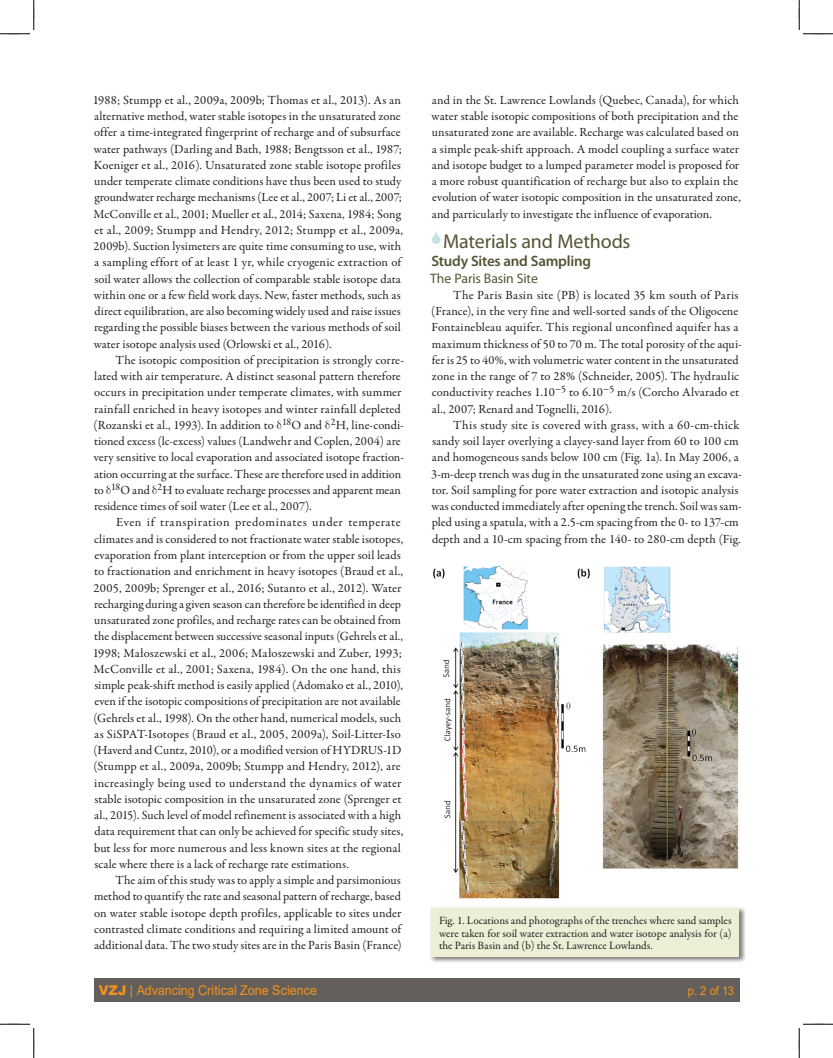
<style>
.page{position:relative;width:833px;height:1058px;background:#fff}
.page>*{position:absolute;margin:0;border:0;box-sizing:border-box;transform-origin:0 0}
.t1{font:20px "Myriad Pro";letter-spacing:-.01em;color:#555433}
.t2{font:600 15px "Myriad Pro";letter-spacing:-.015em;color:#555433}
.t3{font:13.75px "Myriad Pro";letter-spacing:-.005em;color:#555433}
.t4{font:13.5px "Arial";color:#f6901e;scale:.93 1}
.t5{font:12.5px/16.2px "Garamond Premr Pro";letter-spacing:.005em;color:#231f20}
.t6{font:12.12px "Arial";color:#f6901e;scale:.93 1}
.t7{font:11.25px/12.5px "Garamond Premr Pro";color:#231f20;text-align:justify}
.s1{font-weight:900}
</style>
<div class="page">
<div style="left:94px;top:978px;width:645px;height:24px;background:#63605b"></div>
<img style="left:430px;top:907px;width:315px;height:55px">
<div style="left:431px;top:908px;width:308px;height:48px;background:#eceed5"></div>
<img style="left:433px;top:566px;width:306px;height:333px">
<svg style="left:0;top:0;width:35px;height:35px"></svg>
<svg style="left:0;top:1023px;width:35px;height:35px"></svg>
<svg style="left:798px;top:0;width:34px;height:35px"></svg>
<svg style="left:798px;top:1023px;width:34px;height:35px"></svg>
<p class="t5" style="left:93px;top:92px;width:312px">1988; Stumpp et al., 2009a, 2009b; Thomas et al., 2013). As an alternative method, water stable isotopes in the unsaturated zone offer a time-integrated fingerprint of recharge and of subsurface water pathways (Darling and Bath, 1988; Bengtsson et al., 1987; Koeniger et al., 2016). Unsaturated zone stable isotope profiles under temperate climate conditions have thus been used to study groundwater recharge mechanisms (Lee et al., 2007; Li et al., 2007; McConville et al., 2001; Mueller et al., 2014; Saxena, 1984; Song et al., 2009; Stumpp and Hendry, 2012; Stumpp et al., 2009a, 2009b). Suction lysimeters are quite time consuming to use, with a sampling effort of at least 1 yr, while cryogenic extraction of soil water allows the collection of comparable stable isotope data within one or a few field work days. New, faster methods, such as direct equilibration, are also becoming widely used and raise issues regarding the possible biases between the various methods of soil water isotope analysis used (Orlowski et al., 2016).</p>
<p class="t5" style="left:93px;top:352px;width:312px;text-indent:22px">The isotopic composition of precipitation is strongly corre&shy;lated with air temperature. A distinct seasonal pattern therefore occurs in precipitation under temperate climates, with summer rainfall enriched in heavy isotopes and winter rainfall depleted (Rozanski et al., 1993). In addition to <sup>18</sup>O and <sup>2</sup>H, line-condi&shy;tioned excess (lc-excess) values (Landwehr and Coplen, 2004) are very sensitive to local evaporation and associated isotope fraction&shy;ation occurring at the surface. These are therefore used in addition to <sup>18</sup>O and <sup>2</sup>H to evaluate recharge processes and apparent mean residence times of soil water (Lee et al., 2007).</p>
<p class="t5" style="left:93px;top:514px;width:312px;text-indent:24px">Even if transpiration predominates under temperate climates and is considered to not fractionate water stable isotopes, evaporation from plant interception or from the upper soil leads to fractionation and enrichment in heavy isotopes (Braud et al., 2005, 2009b; Sprenger et al., 2016; Sutanto et al., 2012). Water recharging during a given season can therefore be identified in deep unsaturated zone profiles, and recharge rates can be obtained from the displacement between successive seasonal inputs (Gehrels et al., 1998; Małoszewski et al., 2006; Małoszewski and Zuber, 1993; McConville et al., 2001; Saxena, 1984). On the one hand, this simple peak-shift method is easily applied (Adomako et al., 2010), even if the isotopic compositions of precipitation are not available (Gehrels et al., 1998). On the other hand, numerical models, such as SiSPAT-Isotopes (Braud et al., 2005, 2009a), Soil-Litter-Iso (Haverd and Cuntz, 2010), or a modified version of HYDRUS-1D (Stumpp et al., 2009a, 2009b; Stumpp and Hendry, 2012), are increasingly being used to understand the dynamics of water stable isotopic composition in the unsaturated zone (Sprenger et al., 2015). Such level of model refinement is associated with a high data requirement that can only be achieved for specific study sites, but less for more numerous and less known sites at the regional scale where there is a lack of recharge rate estimations.</p>
<p class="t5" style="left:94px;top:872px;width:309px;text-align:justify;text-indent:21px">The aim of this study was to apply a simple and parsimonious method to quantify the rate and seasonal pattern of recharge, based on water stable isotope depth profiles, applicable to sites under contrasted climate conditions and requiring a limited amount of additional data. The two study sites are in the Paris Basin (France)</p>
<p class="t5" style="left:431px;top:92px;width:311px">and in the St. Lawrence Lowlands (Quebec, Canada), for which water stable isotopic compositions of both precipitation and the unsaturated zone are available. Recharge was calculated based on a simple peak-shift approach. A model coupling a surface water and isotope budget to a lumped parameter model is proposed for a more robust quantification of recharge but also to explain the evolution of water isotopic composition in the unsaturated zone, and particularly to investigate the influence of evaporation.</p>
<h1 class="t1" style="left:443px;top:228px;width:189px">Materials and Methods</h1>
<p class="t2" style="left:431px;top:252px;width:161px">Study Sites and Sampling</p>
<p class="t3" style="left:430px;top:269px;width:109px">The Paris Basin Site</p>
<p class="t5" style="left:431px;top:287px;width:312px;text-indent:22px">The Paris Basin site (PB) is located 35 km south of Paris (France), in the very fine and well-sorted sands of the Oligocene Fontainebleau aquifer. This regional unconfined aquifer has a maximum thickness of 50 to 70 m. The total porosity of the aqui&shy;fer is 25 to 40%, with volumetric water content in the unsaturated zone in the range of 7 to 28% (Schneider, 2005). The hydraulic conductivity reaches 1.10<sup>−5</sup> to 6.10<sup>−5</sup> m/s (Corcho Alvarado et al., 2007; Renard and Tognelli, 2016).</p>
<p class="t5" style="left:431px;top:417px;width:312px;text-indent:22px">This study site is covered with grass, with a 60-cm-thick sandy soil layer overlying a clayey-sand layer from 60 to 100 cm and homogeneous sands below 100 cm (Fig. 1a). In May 2006, a 3-m-deep trench was dug in the unsaturated zone using an excava&shy;tor. Soil sampling for pore water extraction and isotopic analysis was conducted immediately after opening the trench. Soil was sam&shy;pled using a spatula, with a 2.5-cm spacing from the 0- to 137-cm depth and a 10-cm spacing from the 140- to 280-cm depth (Fig.</p>
<p class="t7" style="left:439px;top:914px;width:294px">Fig. 1. Locations and photographs of the trenches where sand samples were taken for soil water extraction and water isotope analysis for (a) the Paris Basin and (b) the St. Lawrence Lowlands.</p>
<p class="t4" style="left:99px;top:980px;width:236px"><span class="s1">VZJ</span> | Advancing Critical Zone Science</p>
<p class="t6" style="left:688px;top:982px;width:51px">p. 2 of 13</p>
</div>
